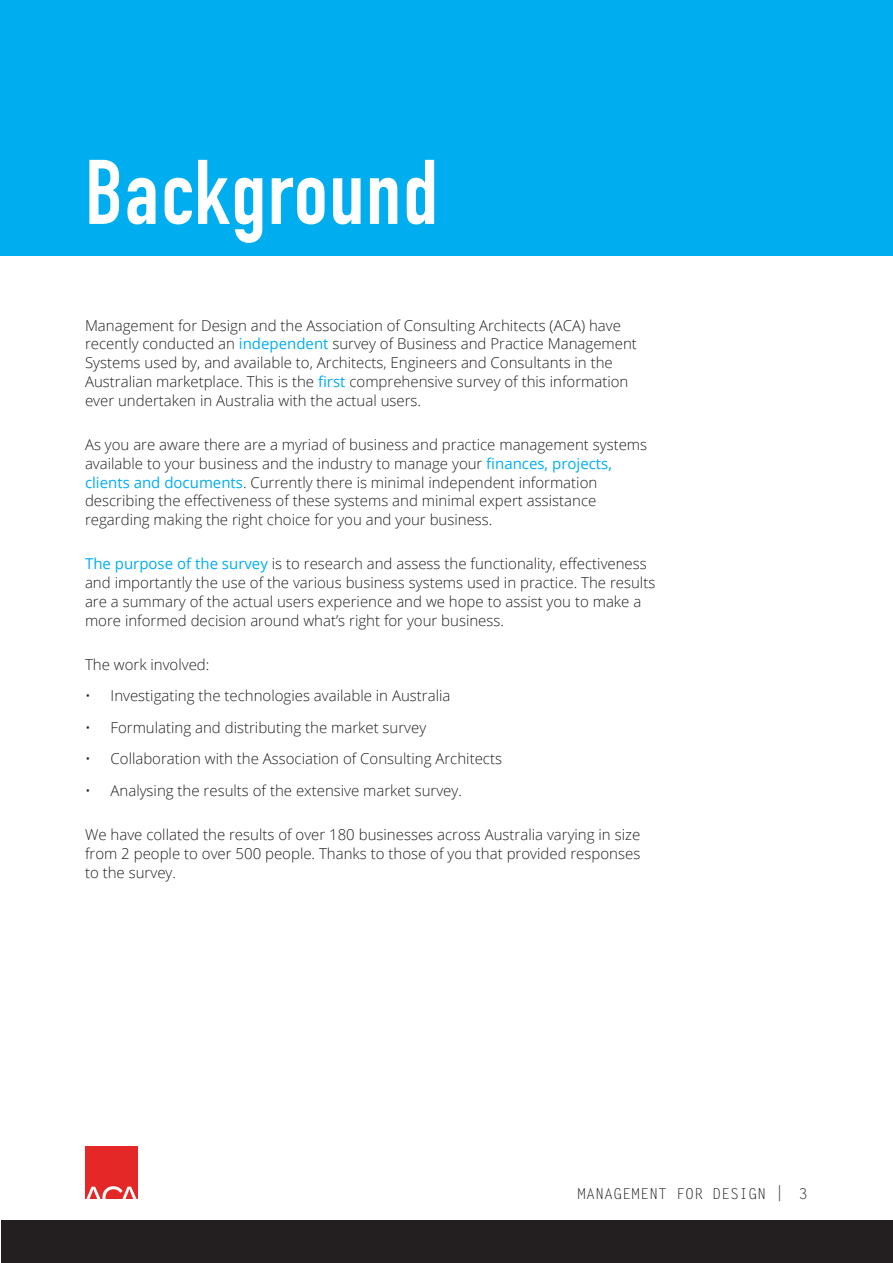
<style>
.page{position:relative;width:893px;height:1263px;background:#fff}
.page>*{position:absolute;margin:0;border:0;box-sizing:border-box;transform-origin:0 0}
.t1{font:700 90px "DIN Condensed";letter-spacing:.02em;color:#fff}
.Body_first{font:300 15px/18.8px "Open Sans";color:#231f20}
.t2{font:15px "Letter Gothic Std";color:#231f20}
.s1{font-weight:400;color:#00aeef}
</style>
<div class="page">
<div style="left:1px;top:1220px;width:891px;height:43px;background:#231f20"></div>
<div style="left:0;top:0;width:893px;height:255px;background:#00aeef"></div>
<img style="left:85px;top:1146px;width:53px;height:53px">
<p class="t1" style="left:85px;top:140px;width:354px">Background</p>
<p class="Body_first" style="left:85px;top:315px;width:553px">Management for Design and the Association of Consulting Architects (ACA) have recently conducted an <span class="s1">independent</span> survey of Business and Practice Management Systems used by, and available to, Architects, Engineers and Consultants in the Australian marketplace. This is the <span class="s1">first</span> comprehensive survey of this information ever undertaken in Australia with the actual users.</p>
<p class="Body_first" style="left:85px;top:435px;width:564px">As you are aware there are a myriad of business and practice management systems available to your business and the industry to manage your <span class="s1">finances, projects, clients and documents</span>. Currently there is minimal independent information describing the effectiveness of these systems and minimal expert assistance regarding making the right choice for you and your business.</p>
<p class="Body_first" style="left:85px;top:554px;width:572px"><span class="s1">The purpose of the survey</span> is to research and assess the functionality, effectiveness and importantly the use of the various business systems used in practice. The results are a summary of the actual users experience and we hope to assist you to make a more informed decision around what’s right for your business.</p>
<p class="Body_first" style="left:85px;top:655px;width:126px">The work involved:</p>
<p class="Body_first" style="left:85px;top:686px;width:367px">• Investigating the technologies available in Australia</p>
<p class="Body_first" style="left:85px;top:718px;width:343px">• Formulating and distributing the market survey</p>
<p class="Body_first" style="left:85px;top:749px;width:418px">• Collaboration with the Association of Consulting Architects</p>
<p class="Body_first" style="left:85px;top:781px;width:378px">• Analysing the results of the extensive market survey.</p>
<p class="Body_first" style="left:85px;top:825px;width:557px;text-align:justify">We have collated the results of over 180 businesses across Australia varying in size from 2 people to over 500 people. Thanks to those of you that provided responses to the survey.</p>
<p class="t2" style="left:577px;top:1185px;width:232px">MANAGEMENT FOR DESIGN | 3</p>
</div>
